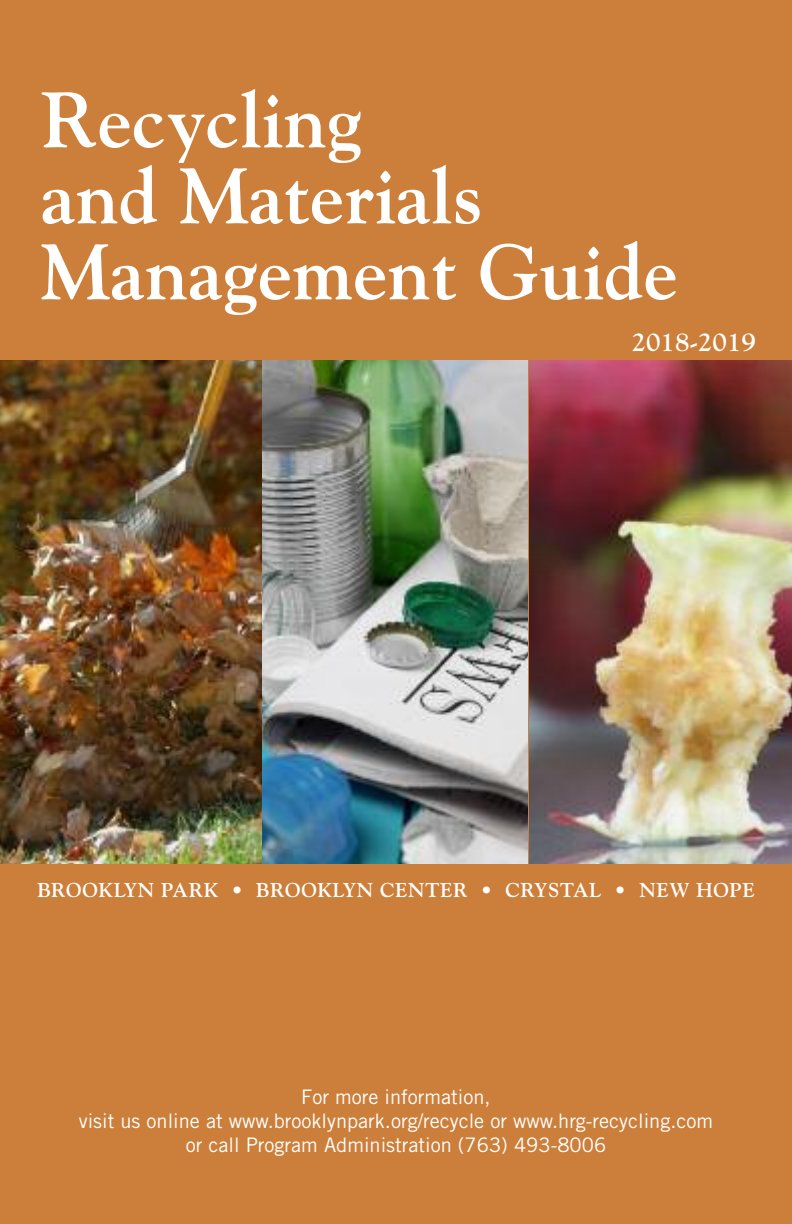
<style>
.page{position:relative;width:792px;height:1224px;background:#cc7f3a}
.page>*{position:absolute;margin:0;border:0;box-sizing:border-box;transform-origin:0 0}
.t1{font:700 78px/76px "Goudy";color:#fff}
.t2{font:700 26px "Goudy";color:#fff}
.t3{font:20px/24px "Trade Gothic";color:#fff;text-align:center}
.t4{font:700 20px "Goudy";letter-spacing:.03em;color:#fff}
</style>
<div class="page">
<img style="left:0;top:360px;width:262px;height:504px">
<img style="left:262px;top:360px;width:266px;height:504px">
<img style="left:529px;top:360px;width:263px;height:504px">
<h1 class="t1" style="left:41px;top:82px;width:638px">Recycling<br>and Materials<br>Management Guide</h1>
<h2 class="t2" style="left:632px;top:326px;width:126px">2018-2019</h2>
<p class="t4" style="left:37px;top:878px;width:719px">BROOKLYN PARK • BROOKLYN CENTER • CRYSTAL • NEW HOPE</p>
<p class="t3" style="left:79px;top:1087px;width:636px">For more information,<br>visit us online at www.brooklynpark.org/recycle or www.hrg-recycling.com or call Program Administration (763) 493-8006</p>
</div>
